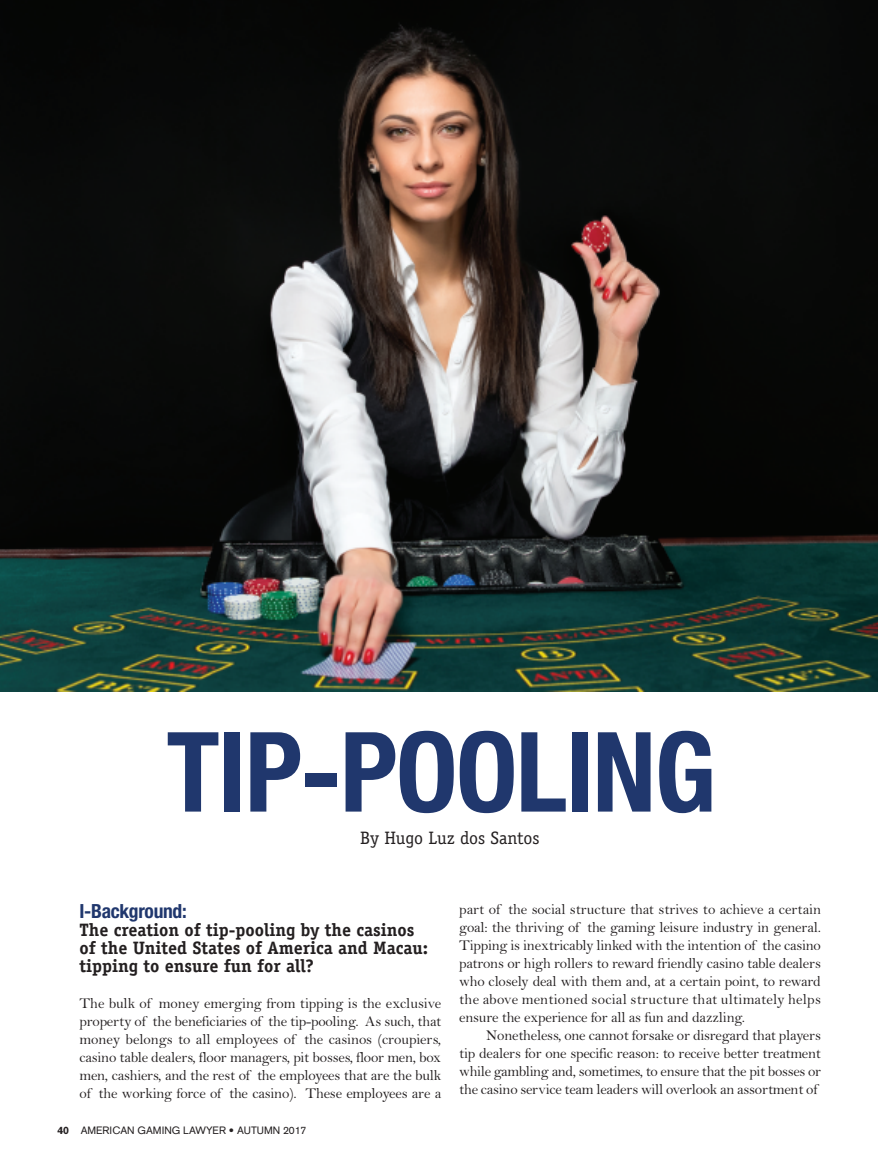
<style>
.page{position:relative;width:878px;height:1175px;background:#fff}
.page>*{position:absolute;margin:0;border:0;box-sizing:border-box;transform-origin:0 0}
.t1{font:700 condensed 111px "Helvetica Neue";letter-spacing:-.015em;color:#20376d}
.t2{font:700 condensed 19.5px "Helvetica Neue";letter-spacing:-.015em;color:#20376d}
.t3{font:700 18px/18px "Officina Serif";color:#231f20}
.t4{font:18px "Officina Serif";color:#231f20}
.t5{font:15px/18px "Bell";letter-spacing:-.015em;color:#231f20;text-align:justify}
.t6{font:10.5px "Akzidenz Grotesk";color:#231f20}
.s1{font-weight:900}
</style>
<div class="page">
<img style="left:0;top:0;width:877px;height:691px">
<h1 class="t1" style="left:166px;top:732px;width:551px">TIP-POOLING</h1>
<p class="t4" style="left:360px;top:826px;width:181px">By Hugo Luz dos Santos</p>
<h2 class="t2" style="left:80px;top:904px;width:109px">I-Background:</h2>
<p class="t3" style="left:79px;top:922px;width:350px">The creation of tip-pooling by the casinos of the United States of America and Macau: tipping to ensure fun for all?</p>
<p class="t5" style="left:80px;top:993px;width:363px">The bulk of money emerging from tipping is the exclusive property of the beneficiaries of the tip-pooling. As such, that money belongs to all employees of the casinos (croupiers, casino table dealers, floor managers, pit bosses, floor men, box men, cashiers, and the rest of the employees that are the bulk of the working force of the casino). These employees are a</p>
<p class="t6" style="left:57px;top:1126px;width:250px"><span class="s1">40</span> AMERICAN GAMING LAWYER • AUTUMN 2017</p>
<p class="t5" style="left:459px;top:900px;width:363px">part of the social structure that strives to achieve a certain goal: the thriving of the gaming leisure industry in general.<br>Tipping is inextricably linked with the intention of the casino patrons or high rollers to reward friendly casino table dealers who closely deal with them and, at a certain point, to reward the above mentioned social structure that ultimately helps ensure the experience for all as fun and dazzling.</p>
<p class="t5" style="left:459px;top:1026px;width:363px;text-indent:27px">Nonetheless, one cannot forsake or disregard that players tip dealers for one specific reason: to receive better treatment while gambling and, sometimes, to ensure that the pit bosses or the casino service team leaders will overlook an assortment of</p>
</div>
